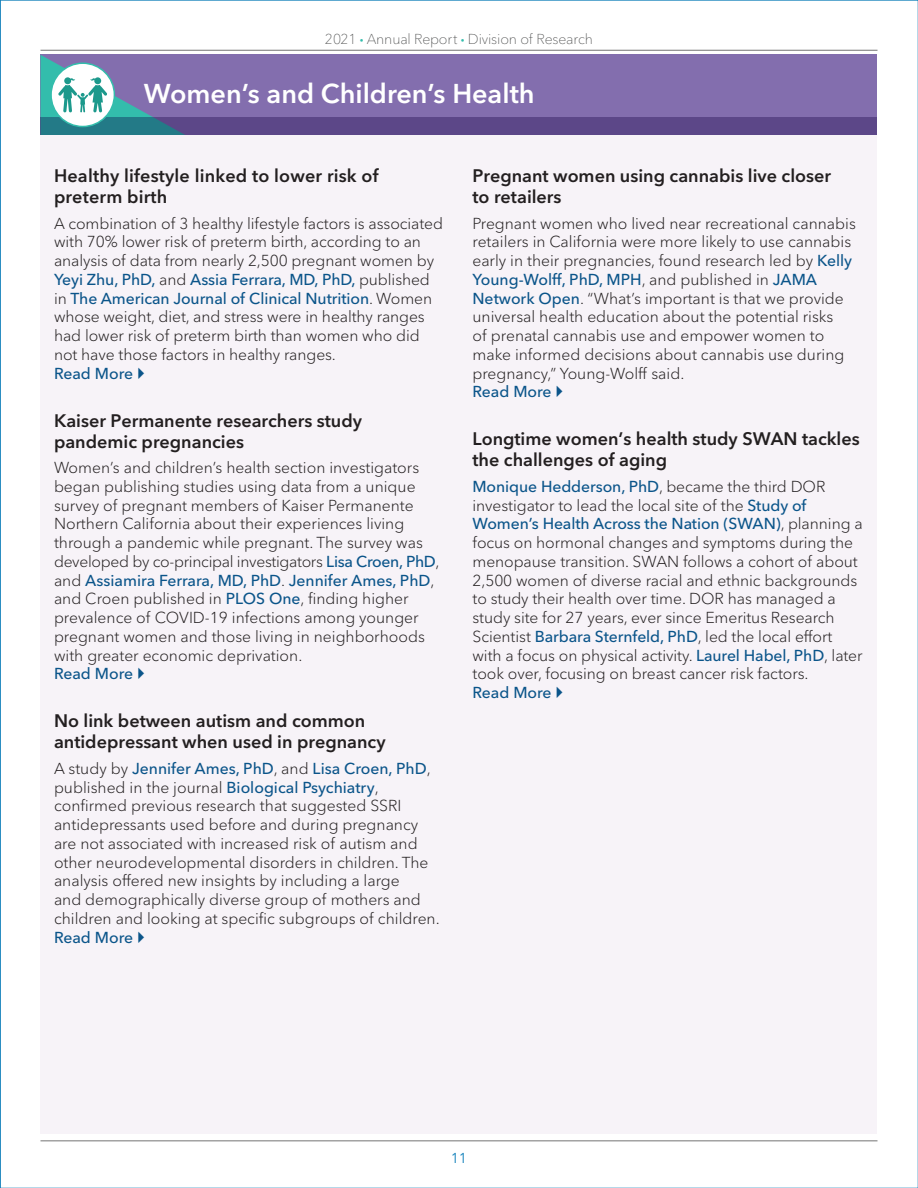
<style>
.page{position:relative;width:918px;height:1188px;background:#fff}
.page>*{position:absolute;margin:0;border:0;box-sizing:border-box;transform-origin:0 0}
.t1{font:600 27px "Avenir Next LT Pro";color:#fff}
.t2{font:600 18px/21px "Avenir Next LT Pro";color:#231f20}
.t3{font:300 15.75px/18.8px "Avenir Next LT Pro";color:#231f20}
.t4{font:500 15.75px "Avenir Next LT Pro";letter-spacing:-.005em;color:#0b558a}
.t5{font:100 14.25px "Avenir Next LT Pro";letter-spacing:-.01em;color:#4a4b4b}
.t6{font:14.25px "Avenir Next LT Pro";color:#1683bc}
.s1{font-size:7.5px;color:#33bdac}
.s2{font-weight:500;color:#0b558a}
</style>
<div class="page">
<hr style="left:40px;top:50px;width:838px;height:1px;background:#737373">
<hr style="left:40px;top:1140px;width:838px;height:1px;background:#737373">
<div style="left:40px;top:108px;width:838px;height:1026px;background:#f7f3f8"></div>
<div style="left:40px;top:55px;width:838px;height:80px;background:#836eae"></div>
<div style="left:40px;top:117px;width:838px;height:18px;background:#5c4788"></div>
<svg style="left:40px;top:55px;width:145px;height:80px"></svg>
<p class="t5" style="left:325px;top:31px;width:270px">2021 <span class="s1">•</span> Annual Report <span class="s1">•</span> Division of Research</p>
<h1 class="t1" style="left:144px;top:77px;width:392px">Women’s and Children’s Health</h1>
<p class="t2" style="left:54px;top:165px;width:326px">Healthy lifestyle linked to lower risk of preterm birth</p>
<p class="t3" style="left:54px;top:214px;width:391px">A combination of 3 healthy lifestyle factors is associated with 70% lower risk of preterm birth, according to an analysis of data from nearly 2,500 pregnant women by <span class="s2">Yeyi Zhu, PhD,</span> and <span class="s2">Assia Ferrara, MD, PhD,</span> published in <span class="s2">The American Journal of Clinical Nutrition</span>. Women whose weight, diet, and stress were in healthy ranges had lower risk of preterm birth than women who did not have those factors in healthy ranges.</p>
<p class="t4" style="left:54px;top:364px;width:81px">Read More</p>
<p class="t2" style="left:54px;top:410px;width:310px">Kaiser Permanente researchers study pandemic pregnancies</p>
<p class="t3" style="left:54px;top:458px;width:387px">Women’s and children’s health section investigators began publishing studies using data from a unique survey of pregnant members of Kaiser Permanente Northern California about their experiences living through a pandemic while pregnant. The survey was developed by co-principal investigators <span class="s2">Lisa Croen, PhD</span>, and <span class="s2">Assiamira Ferrara, MD, PhD</span>. <span class="s2">Jennifer Ames, PhD</span>, and Croen published in <span class="s2">PLOS One</span>, finding higher prevalence of COVID-19 infections among younger pregnant women and those living in neighborhoods with greater economic deprivation.</p>
<p class="t4" style="left:54px;top:664px;width:81px">Read More</p>
<p class="t2" style="left:54px;top:710px;width:333px">No link between autism and common antidepressant when used in pregnancy</p>
<p class="t3" style="left:54px;top:759px;width:387px">A study by <span class="s2">Jennifer Ames, PhD</span>, and <span class="s2">Lisa Croen, PhD</span>, published in the journal <span class="s2">Biological Psychiatry</span>, confirmed previous research that suggested SSRI antidepressants used before and during pregnancy are not associated with increased risk of autism and other neurodevelopmental disorders in children. The analysis offered new insights by including a large<br>and demographically diverse group of mothers and children and looking at specific subgroups of children.</p>
<p class="t4" style="left:54px;top:928px;width:81px">Read More</p>
<p class="t2" style="left:472px;top:165px;width:360px">Pregnant women using cannabis live closer to retailers</p>
<p class="t3" style="left:472px;top:214px;width:385px">Pregnant women who lived near recreational cannabis retailers in California were more likely to use cannabis early in their pregnancies, found research led by <span class="s2">Kelly Young-Wolff, PhD, MPH</span>, and published in <span class="s2">JAMA Network Open</span>. “What’s important is that we provide universal health education about the potential risks<br>of prenatal cannabis use and empower women to make informed decisions about cannabis use during pregnancy,” Young-Wolff said.</p>
<p class="t4" style="left:472px;top:382px;width:81px">Read More</p>
<p class="t2" style="left:472px;top:428px;width:389px">Longtime women’s health study SWAN tackles the challenges of aging</p>
<p class="t3" style="left:472px;top:477px;width:392px"><span class="s2">Monique Hedderson, PhD</span>, became the third DOR investigator to lead the local site of the <span class="s2">Study of Women’s Health Across the Nation (SWAN)</span>, planning a focus on hormonal changes and symptoms during the menopause transition. SWAN follows a cohort of about 2,500 women of diverse racial and ethnic backgrounds to study their health over time. DOR has managed a study site for 27 years, ever since Emeritus Research Scientist <span class="s2">Barbara Sternfeld, PhD</span>, led the local effort with a focus on physical activity. <span class="s2">Laurel Habel, PhD</span>, later took over, focusing on breast cancer risk factors.</p>
<p class="t4" style="left:472px;top:683px;width:81px">Read More</p>
<p class="t6" style="left:451px;top:1150px;width:18px">11</p>
</div>
